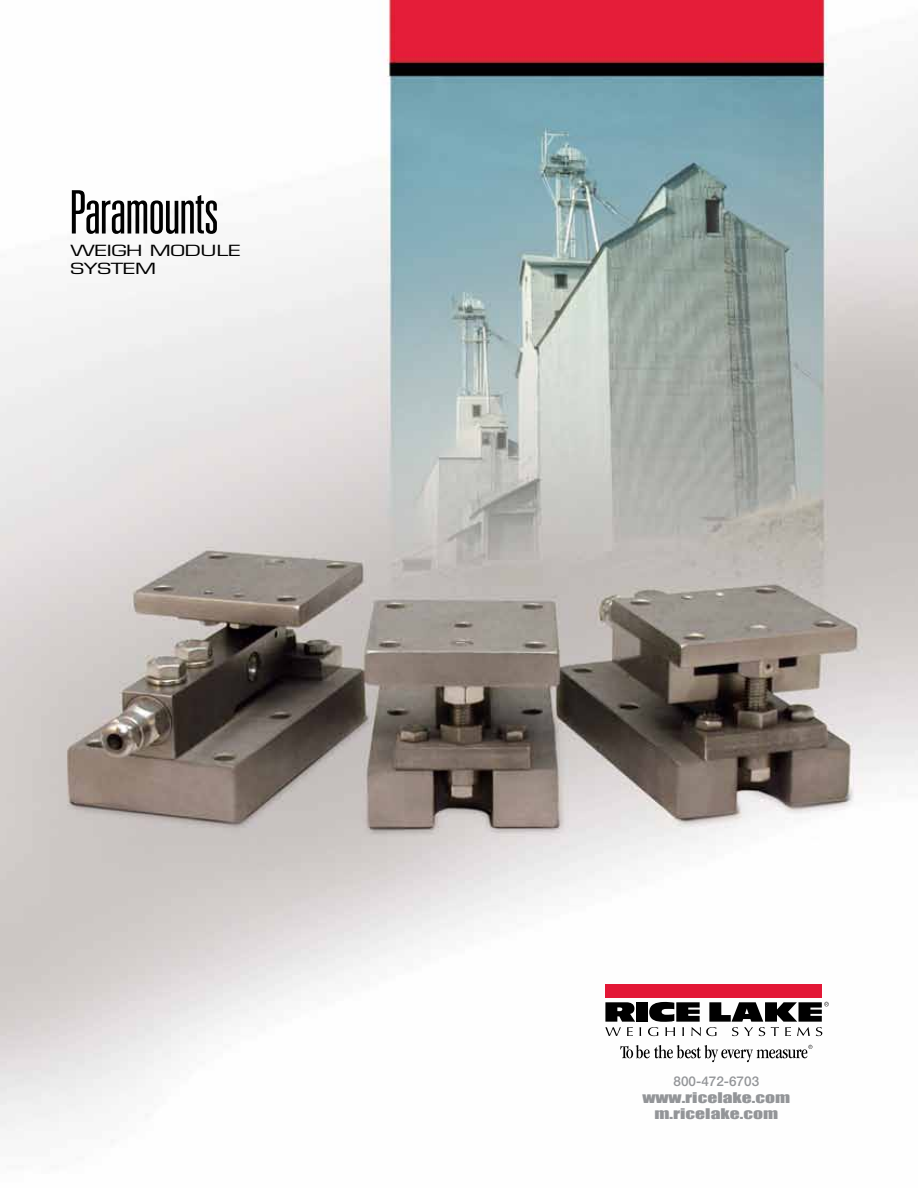
<style>
.page{position:relative;width:918px;height:1188px;background:#fff}
.page>*{position:absolute;margin:0;border:0;box-sizing:border-box;transform-origin:0 0}
.t1{font:300 ultra-condensed 60px "Univers LT Std";letter-spacing:-.02em;color:#000}
.t2{font:15px/18px "Eurostile LT Std";letter-spacing:-.01em;color:#000;scale:1.45 1}
.t3{font:13.5px/16.2px "Impact";color:#939598;text-align:center;scale:1.45 1}
.t4{font:500 13.5px "Helvetica Neue LT Std";color:#939598}
</style>
<div class="page">
<img style="left:0;top:0;width:918px;height:1131px">
<div style="left:605px;top:984px;width:217px;height:14px;background:#e31736"></div>
<div style="left:636px;top:1002px;width:12px;height:20px;background:#000"></div>
<svg style="left:605px;top:1002px;width:36px;height:34px"></svg>
<svg style="left:648px;top:1002px;width:181px;height:34px"></svg>
<svg style="left:620px;top:1045px;width:192px;height:17px"></svg>
<h1 class="t1" style="left:69px;top:181px;width:152px">Paramounts</h1>
<p class="t2" style="left:70px;top:241px;width:119px">WEIGH MODULE<br>SYSTEM</p>
<p class="t4" style="left:674px;top:1073px;width:87px">800-472-6703</p>
<p class="t3" style="left:642px;top:1089px;width:104px">www.ricelake.com m.ricelake.com</p>
</div>
